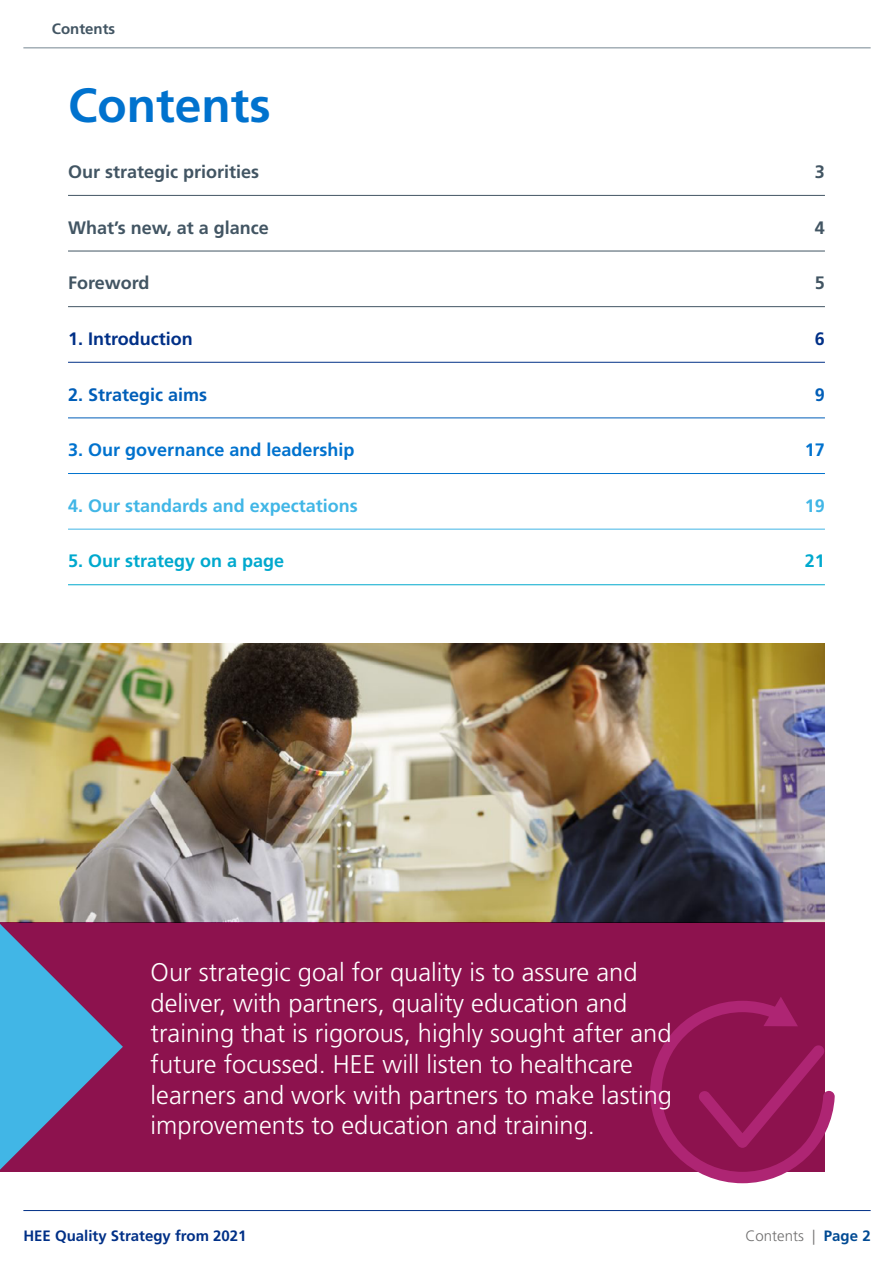
<style>
.page{position:relative;width:893px;height:1263px;background:#fff}
.page>*{position:absolute;margin:0;border:0;box-sizing:border-box;transform-origin:0 0}
.Page_Header{font:700 48px "Frutiger";color:#0072ce}
.Intro_Paragraph{font:300 25.5px/30.6px "Frutiger LT Std";color:#fff}
.Intro_Paragraph-2{font:700 18px "Frutiger LT Std";color:#425563}
.Intro_Paragraph-3{font:700 18px "Frutiger LT Std";color:#41b6e6}
.Intro_Paragraph-4{font:700 18px "Frutiger LT Std";color:#0072ce}
.Intro_Paragraph-5{font:700 18px "Frutiger LT Std";color:#00a9ce}
.Intro_Paragraph-6{font:700 18px "Frutiger LT Std";color:#005eb8}
.Intro_Paragraph-7{font:700 18px "Frutiger LT Std";color:#003087}
.t1{font:700 15px "Frutiger LT Std";color:#003087}
.t2{font:300 15px "Frutiger LT Std";color:#706f6f}
.t3{font:700 15px "Frutiger";color:#425563}
.s1{font-weight:700;color:#004a93}
</style>
<div class="page">
<hr style="left:23px;top:1210px;width:848px;height:1px;background:#003087">
<hr style="left:23px;top:48px;width:848px;height:1px;background:#768692">
<img style="left:0;top:643px;width:825px;height:280px">
<div style="left:1px;top:923px;width:824px;height:249px;background:#8d124e"></div>
<svg style="left:0;top:924px;width:123px;height:246px"></svg>
<svg style="left:650px;top:997px;width:185px;height:186px"></svg>
<hr style="left:68px;top:195px;width:757px;height:1px;background:#425563">
<hr style="left:68px;top:251px;width:757px;height:1px;background:#425563">
<hr style="left:68px;top:306px;width:757px;height:1px;background:#425563">
<hr style="left:68px;top:362px;width:757px;height:1px;background:#003087">
<hr style="left:68px;top:417px;width:757px;height:1px;background:#005eb8">
<hr style="left:68px;top:473px;width:757px;height:1px;background:#0072ce">
<hr style="left:68px;top:529px;width:757px;height:1px;background:#41b6e6">
<hr style="left:68px;top:584px;width:757px;height:1px;background:#00a9ce">
<p class="t3" style="left:52px;top:20px;width:65px">Contents</p>
<p class="Page_Header" style="left:68px;top:78px;width:204px">Contents</p>
<p class="Intro_Paragraph-2" style="left:68px;top:161px;width:193px">Our strategic priorities</p>
<p class="Intro_Paragraph-2" style="left:815px;top:161px;width:12px">3</p>
<p class="Intro_Paragraph-2" style="left:68px;top:217px;width:202px">What’s new, at a glance</p>
<p class="Intro_Paragraph-2" style="left:815px;top:217px;width:12px">4</p>
<p class="Intro_Paragraph-2" style="left:68px;top:272px;width:83px">Foreword</p>
<p class="Intro_Paragraph-2" style="left:815px;top:272px;width:12px">5</p>
<p class="Intro_Paragraph-7" style="left:68px;top:328px;width:126px">1. Introduction</p>
<p class="Intro_Paragraph-7" style="left:815px;top:328px;width:12px">6</p>
<p class="Intro_Paragraph-6" style="left:68px;top:384px;width:141px">2. Strategic aims</p>
<p class="Intro_Paragraph-6" style="left:815px;top:384px;width:12px">9</p>
<p class="Intro_Paragraph-4" style="left:68px;top:439px;width:288px">3. Our governance and leadership</p>
<p class="Intro_Paragraph-4" style="left:805px;top:439px;width:22px">17</p>
<p class="Intro_Paragraph-3" style="left:68px;top:495px;width:291px">4. Our standards and expectations</p>
<p class="Intro_Paragraph-3" style="left:805px;top:495px;width:22px">19</p>
<p class="Intro_Paragraph-5" style="left:68px;top:550px;width:218px">5. Our strategy on a page</p>
<p class="Intro_Paragraph-5" style="left:805px;top:550px;width:22px">21</p>
<p class="Intro_Paragraph" style="left:151px;top:957px;width:523px">Our strategic goal for quality is to assure and deliver, with partners, quality education and training that is rigorous, highly sought after and future focussed. HEE will listen to healthcare learners and work with partners to make lasting improvements to education and training.</p>
<p class="t1" style="left:23px;top:1227px;width:225px">HEE Quality Strategy from 2021</p>
<p class="t2" style="left:746px;top:1227px;width:127px">Contents | <span class="s1">Page 2</span></p>
</div>
